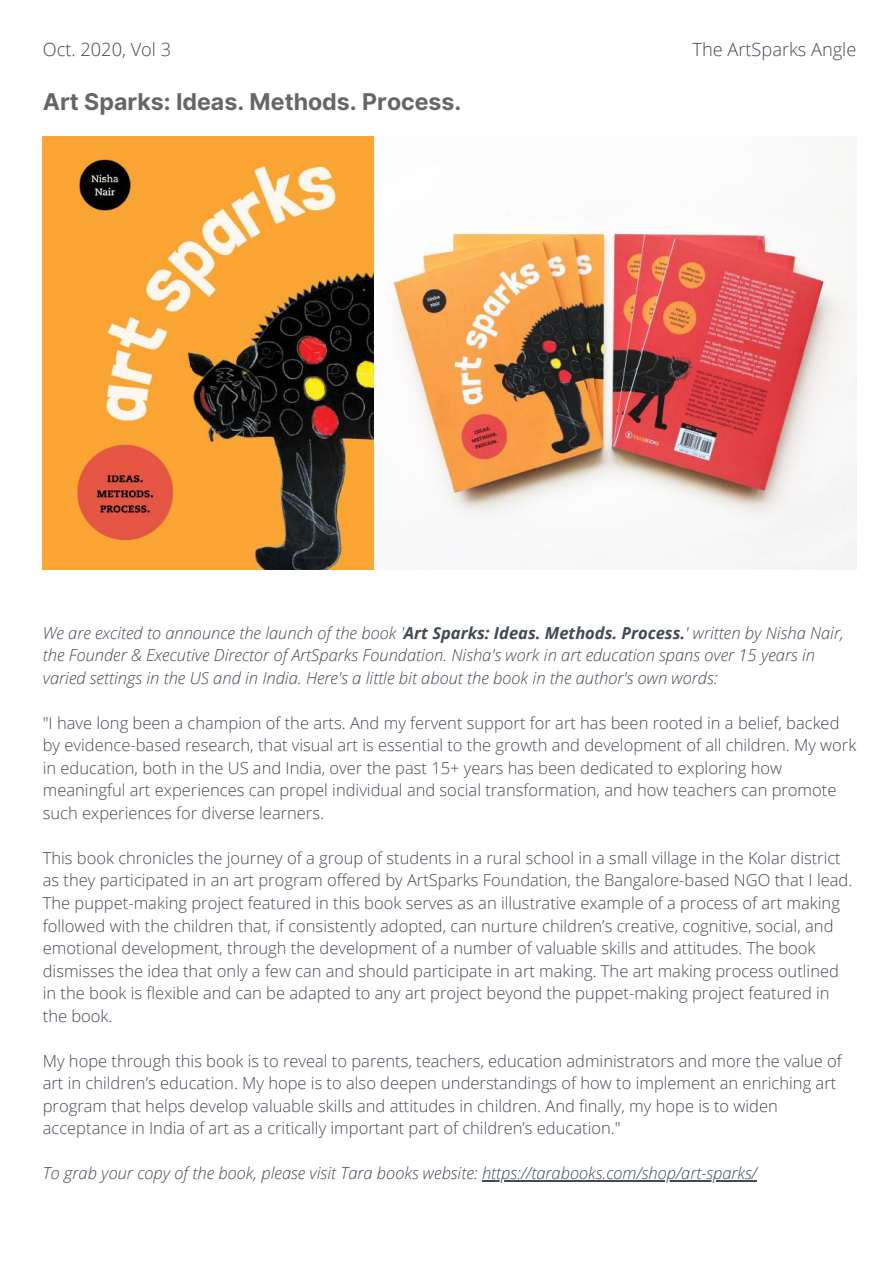
<style>
.page{position:relative;width:894px;height:1264px;background:#fff}
.page>*{position:absolute;margin:0;border:0;box-sizing:border-box;transform-origin:0 0}
.t1{font:700 23.1px "Inter";color:#666}
.t2{font:300 18.15px "Open Sans";color:#444956}
.t3{font:300 16.5px/22.5px "Open Sans";color:#444956}
.t4{font:italic 300 16.5px/22.5px "Open Sans";color:#444956}
.s1{font-weight:700}
</style>
<div class="page">
<img style="left:43px;top:136px;width:812px;height:434px">
<hr style="left:482px;top:1180px;width:274px;height:1px;background:#444956">
<p class="t2" style="left:43px;top:36px;width:130px">Oct. 2020, Vol 3</p>
<p class="t2" style="left:692px;top:36px;width:165px">The ArtSparks Angle</p>
<h1 class="t1" style="left:43px;top:88px;width:420px">Art Sparks: Ideas. Methods. Process.</h1>
<p class="t4" style="left:43px;top:621px;width:802px">We are excited to announce the launch of the book '<span class="s1">Art Sparks: Ideas. Methods. Process.</span>' written by Nisha Nair, the Founder &amp; Executive Director of ArtSparks Foundation. Nisha's work in art education spans over 15 years in varied settings in the US and in India. Here's a little bit about the book in the author's own words:</p>
<p class="t3" style="left:43px;top:711px;width:814px">"I have long been a champion of the arts. And my fervent support for art has been rooted in a belief, backed by evidence-based research, that visual art is essential to the growth and development of all children. My work in education, both in the US and India, over the past 15+ years has been dedicated to exploring how meaningful art experiences can propel individual and social transformation, and how teachers can promote such experiences for diverse learners.</p>
<p class="t3" style="left:43px;top:846px;width:810px">This book chronicles the journey of a group of students in a rural school in a small village in the Kolar district as they participated in an art program offered by ArtSparks Foundation, the Bangalore-based NGO that I lead.<br>The puppet-making project featured in this book serves as an illustrative example of a process of art making followed with the children that, if consistently adopted, can nurture children’s creative, cognitive, social, and emotional development, through the development of a number of valuable skills and attitudes. The book dismisses the idea that only a few can and should participate in art making. The art making process outlined in the book is flexible and can be adapted to any art project beyond the puppet-making project featured in the book.</p>
<p class="t3" style="left:43px;top:1049px;width:800px">My hope through this book is to reveal to parents, teachers, education administrators and more the value of art in children’s education. My hope is to also deepen understandings of how to implement an enriching art program that helps develop valuable skills and attitudes in children. And finally, my hope is to widen acceptance in India of art as a critically important part of children’s education."</p>
<p class="t4" style="left:43px;top:1161px;width:715px">To grab your copy of the book, please visit Tara books website: https://tarabooks.com/shop/art-sparks/</p>
</div>
